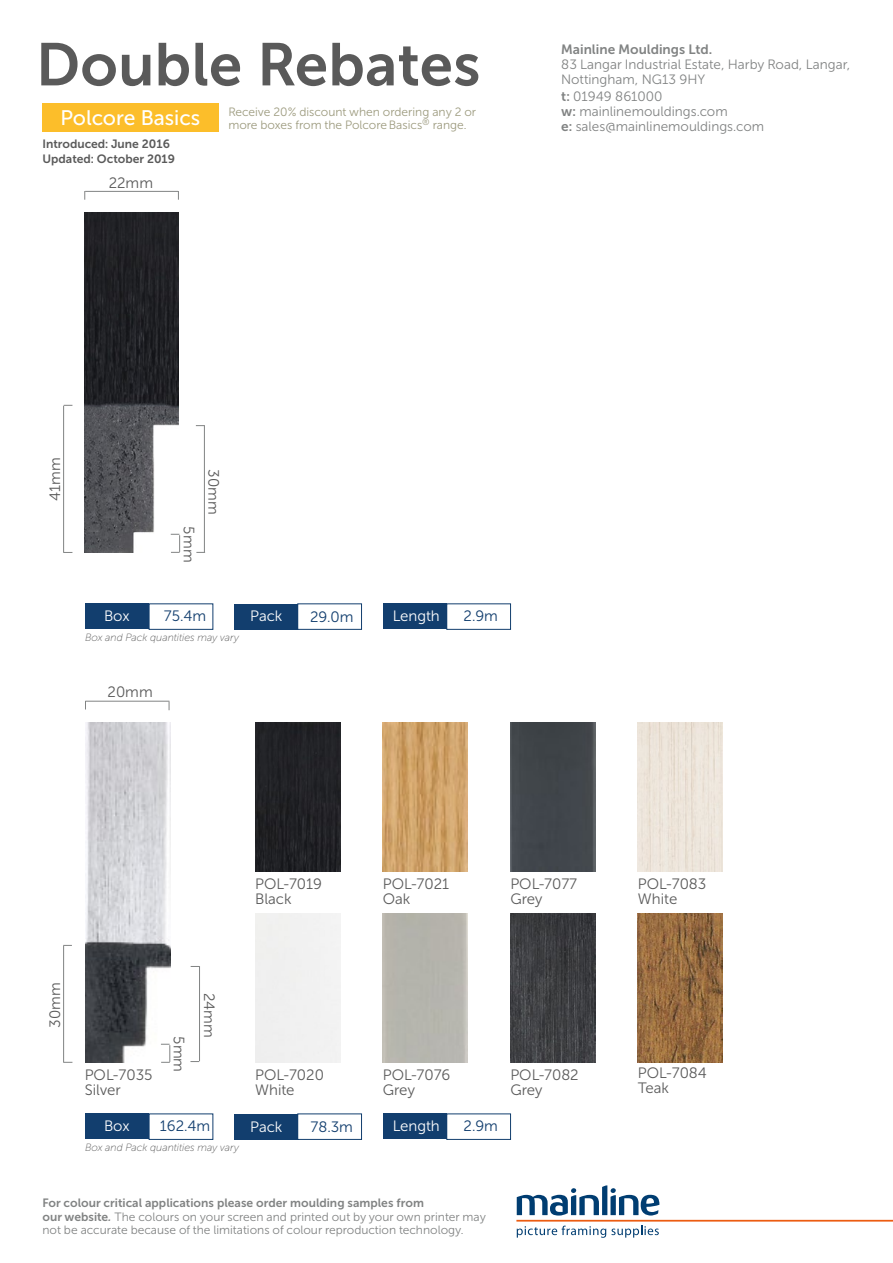
<style>
.page{position:relative;width:893px;height:1263px;background:#fff}
.page>*{position:absolute;margin:0;border:0;box-sizing:border-box;transform-origin:0 0}
.t1{font:60px "Museo Sans Cyrl 700";color:#5a5a5a}
.t2{font:21px "Museo Sans Cyrl 500";color:#fff}
.t3{font:15px/15px "Museo Sans Cyrl 300";color:#5a5a5a}
.t4{font:15px "Museo Sans Cyrl 300";color:#123e6e}
.t5{font:15px "Museo Sans Cyrl 300";color:#fff}
.t6{font:13.5px/15px "Museo Sans Cyrl 300";color:#818383}
.t7{font:13.5px "Museo Sans Cyrl 700";color:#818383}
.t8{font:12px/13.5px "Museo Sans Cyrl 300";color:#818383}
.t9{font:12px/13.5px "Museo Sans Cyrl 300";color:#9d9b7f}
.t10{font:12px "Museo Sans Cyrl 700";color:#818383}
.t11{font:12px "Museo Sans Cyrl 700";color:#5a5a5a}
.t12{font:italic 10.5px "Museo Sans Cyrl 100";color:#5a5a5a}
.s1{font-family:"Museo Sans Cyrl 700"}
.s2{font-family:"Museo 700";font-style:italic}
</style>
<div class="page">
<svg style="left:517px;top:1225px;width:142px;height:13px"></svg>
<svg style="left:517px;top:1185px;width:142px;height:30px"></svg>
<hr style="left:516px;top:1220px;width:377px;height:1px;background:#ec5c11">
<div style="left:42px;top:104px;width:177px;height:28px;background:#fcbe2a"></div>
<img style="left:85px;top:722px;width:85px;height:341px">
<hr style="left:86px;top:701px;width:83px;height:1px;background:#818383">
<hr style="left:63px;top:946px;width:1px;height:117px;background:#818383">
<hr style="left:199px;top:966px;width:1px;height:95px;background:#818383">
<svg style="left:161px;top:1044px;width:9px;height:19px"></svg>
<img style="left:255px;top:722px;width:85px;height:149px">
<img style="left:383px;top:722px;width:85px;height:149px">
<img style="left:383px;top:913px;width:85px;height:149px">
<div style="left:510px;top:722px;width:85px;height:149px;background:#41464b"></div>
<img style="left:510px;top:913px;width:85px;height:149px">
<img style="left:638px;top:722px;width:85px;height:149px">
<img style="left:638px;top:913px;width:85px;height:149px">
<div style="left:85px;top:1114px;width:64px;height:25px;background:#123e6e"></div>
<div style="left:234px;top:1114px;width:64px;height:25px;background:#123e6e"></div>
<div style="left:383px;top:1114px;width:64px;height:25px;background:#123e6e"></div>
<img style="left:85px;top:213px;width:93px;height:340px">
<hr style="left:85px;top:191px;width:93px;height:1px;background:#818383">
<hr style="left:63px;top:406px;width:1px;height:147px;background:#818383">
<svg style="left:171px;top:534px;width:9px;height:19px"></svg>
<hr style="left:204px;top:425px;width:1px;height:127px;background:#818383">
<div style="left:85px;top:604px;width:64px;height:25px;background:#123e6e"></div>
<div style="left:234px;top:604px;width:64px;height:25px;background:#123e6e"></div>
<div style="left:383px;top:604px;width:64px;height:25px;background:#123e6e"></div>
<h1 class="t1" style="left:36px;top:31px;width:446px">Double Rebates</h1>
<h2 class="t2" style="left:60px;top:107px;width:141px">Polcore Basics</h2>
<p class="t9" style="left:228px;top:105px;width:249px">Receive 20% discount when ordering any 2 or more boxes from the PolcoreBasics<sup>®</sup> range.</p>
<p class="t11" style="left:43px;top:137px;width:129px">Introduced: June 2016</p>
<p class="t11" style="left:43px;top:152px;width:134px">Updated: October 2019</p>
<p class="t3" style="left:109px;top:175px;width:46px">22mm</p>
<p class="t7" style="left:561px;top:42px;width:152px">Mainline Mouldings Ltd.</p>
<p class="t6" style="left:561px;top:57px;width:291px">83 Langar Industrial Estate, Harby Road, Langar,<br>Nottingham, NG13 9HY</p>
<p class="t6" style="left:561px;top:89px;width:204px"><span class="s1">t:</span> 01949 861000<br><span class="s1">w:</span> mainlinemouldings.com<br><span class="s1">e:</span> sales@mainlinemouldings.com</p>
<p class="t3" style="left:48px;top:501px;width:45px;rotate:-90deg">41mm</p>
<p class="t3" style="left:196px;top:526px;width:37px;rotate:90deg">5mm</p>
<p class="t3" style="left:221px;top:469px;width:47px;rotate:90deg">30mm</p>
<p class="t5" style="left:104px;top:608px;width:27px">Box</p>
<p class="t4" style="left:164px;top:608px;width:44px">75.4m</p>
<p class="t5" style="left:250px;top:608px;width:34px">Pack</p>
<p class="t4" style="left:310px;top:608px;width:45px">29.0m</p>
<p class="t5" style="left:393px;top:608px;width:49px">Length</p>
<p class="t4" style="left:464px;top:607px;width:36px">2.9m</p>
<p class="t12" style="left:85px;top:632px;width:156px">Box and Pack quantities may vary</p>
<p class="t3" style="left:108px;top:684px;width:47px">20mm</p>
<p class="t3" style="left:255px;top:876px;width:68px">POL-7019<br>Black</p>
<p class="t3" style="left:383px;top:876px;width:68px">POL-7021<br>Oak</p>
<p class="t3" style="left:510px;top:876px;width:68px">POL-7077<br>Grey</p>
<p class="t3" style="left:48px;top:1027px;width:47px;rotate:-90deg">30mm</p>
<p class="t3" style="left:224px;top:1036px;width:37px;line-height:30.2px;text-indent:-43px;rotate:90deg">24mm<br>5mm</p>
<p class="t3" style="left:85px;top:1067px;width:69px">POL-7035<br>Silver</p>
<p class="t3" style="left:255px;top:1067px;width:70px">POL-7020<br>White</p>
<p class="t3" style="left:383px;top:1067px;width:69px">POL-7076<br>Grey</p>
<p class="t5" style="left:104px;top:1118px;width:27px">Box</p>
<p class="t4" style="left:160px;top:1118px;width:52px">162.4m</p>
<p class="t5" style="left:250px;top:1118px;width:34px">Pack</p>
<p class="t4" style="left:311px;top:1118px;width:44px">78.3m</p>
<p class="t5" style="left:393px;top:1118px;width:49px">Length</p>
<p class="t4" style="left:464px;top:1117px;width:36px">2.9m</p>
<p class="t12" style="left:85px;top:1142px;width:156px">Box and Pack quantities may vary</p>
<p class="t3" style="left:510px;top:1067px;width:70px">POL-7082<br>Grey</p>
<p class="t10" style="left:43px;top:1196px;width:383px">For colour critical applications please order moulding samples from</p>
<p class="t8" style="left:43px;top:1210px;width:445px"><span class="s1">our website</span><span class="s2">.</span> The colours on your screen and printed out by your own printer may not be accurate because of the limitations of colour reproduction technology.</p>
<p class="t3" style="left:638px;top:876px;width:70px">POL-7083<br>White</p>
<p class="t3" style="left:638px;top:1066px;width:70px">POL-7084<br>Teak</p>
</div>
